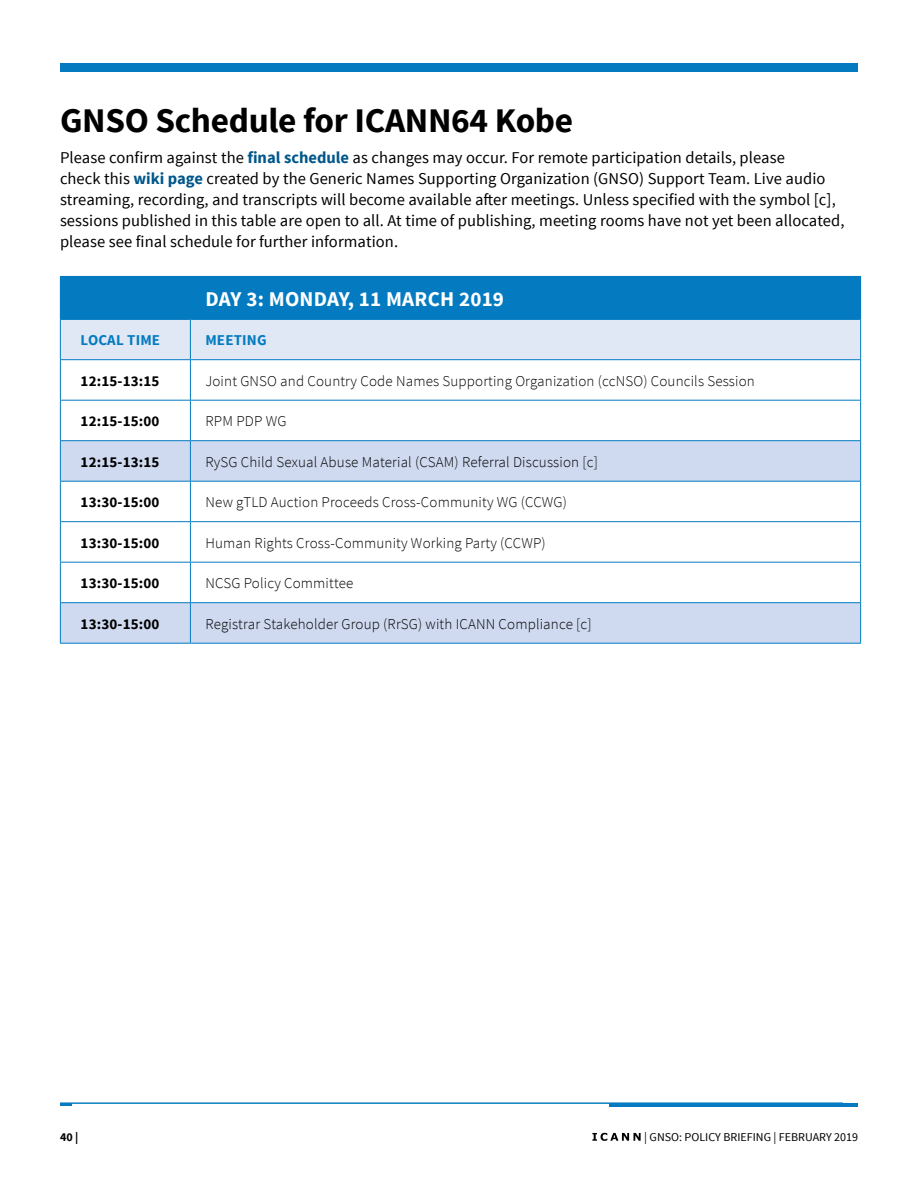
<style>
.page{position:relative;width:918px;height:1188px;background:#fff}
.page>*{position:absolute;margin:0;border:0;box-sizing:border-box;transform-origin:0 0}
.t1{font:700 34.5px "Source Sans Pro";letter-spacing:-.01em;color:#000}
.t2{font:700 21px "Source Sans Pro";letter-spacing:.01em;color:#fff}
.t3{font:16.5px/21px "Source Sans Pro";letter-spacing:.005em;color:#000}
.t4{font:300 15px "Source Sans Pro";letter-spacing:.01em;color:#000}
.t5{font:700 15px "Source Sans Pro";letter-spacing:.01em;color:#000}
.t6{font:700 15px "Source Sans Pro";letter-spacing:.01em;color:#047bc1}
.t7{font:12px "Source Sans Pro";color:#000}
.t8{font:700 12px "Source Sans Pro";color:#000}
.s1{font-weight:700;color:#01578b}
</style>
<div class="page">
<svg style="left:592px;top:1133px;width:49px;height:8px"></svg>
<svg style="left:60px;top:1104px;width:11px;height:2px"></svg>
<hr style="left:60px;top:1103px;width:783px;height:1px;background:#047bc1">
<hr style="left:610px;top:1103px;width:248px;height:3px;background:#047bc1">
<div style="left:60px;top:63px;width:798px;height:9px;background:#047bc1"></div>
<div style="left:60px;top:276px;width:130px;height:43px;background:#047bc1"></div>
<div style="left:190px;top:276px;width:671px;height:43px;background:#047bc1"></div>
<div style="left:61px;top:320px;width:799px;height:39px;background:#e0e7f5"></div>
<svg style="left:61px;top:441px;width:799px;height:202px"></svg>
<hr style="left:60px;top:319px;width:1px;height:40px;background:#047bc1">
<hr style="left:190px;top:320px;width:1px;height:39px;background:#047bc1">
<hr style="left:860px;top:319px;width:1px;height:40px;background:#047bc1">
<hr style="left:60px;top:359px;width:130px;height:1px;background:#047bc1">
<hr style="left:60px;top:360px;width:1px;height:40px;background:#047bc1">
<hr style="left:190px;top:359px;width:671px;height:1px;background:#047bc1">
<hr style="left:190px;top:360px;width:1px;height:40px;background:#047bc1">
<hr style="left:860px;top:360px;width:1px;height:40px;background:#047bc1">
<hr style="left:60px;top:400px;width:130px;height:1px;background:#047bc1">
<hr style="left:60px;top:401px;width:1px;height:39px;background:#047bc1">
<hr style="left:190px;top:400px;width:671px;height:1px;background:#047bc1">
<hr style="left:190px;top:401px;width:1px;height:39px;background:#047bc1">
<hr style="left:860px;top:401px;width:1px;height:39px;background:#047bc1">
<hr style="left:60px;top:440px;width:130px;height:1px;background:#047bc1">
<hr style="left:60px;top:441px;width:1px;height:40px;background:#047bc1">
<hr style="left:190px;top:440px;width:671px;height:1px;background:#047bc1">
<hr style="left:190px;top:441px;width:1px;height:40px;background:#047bc1">
<hr style="left:860px;top:441px;width:1px;height:40px;background:#047bc1">
<hr style="left:60px;top:481px;width:130px;height:1px;background:#047bc1">
<hr style="left:60px;top:482px;width:1px;height:39px;background:#047bc1">
<hr style="left:190px;top:481px;width:671px;height:1px;background:#047bc1">
<hr style="left:190px;top:482px;width:1px;height:39px;background:#047bc1">
<hr style="left:860px;top:482px;width:1px;height:39px;background:#047bc1">
<hr style="left:60px;top:521px;width:130px;height:1px;background:#047bc1">
<hr style="left:60px;top:522px;width:1px;height:40px;background:#047bc1">
<hr style="left:190px;top:521px;width:671px;height:1px;background:#047bc1">
<hr style="left:190px;top:522px;width:1px;height:40px;background:#047bc1">
<hr style="left:860px;top:522px;width:1px;height:40px;background:#047bc1">
<hr style="left:60px;top:562px;width:130px;height:1px;background:#047bc1">
<hr style="left:60px;top:563px;width:1px;height:39px;background:#047bc1">
<hr style="left:190px;top:562px;width:671px;height:1px;background:#047bc1">
<hr style="left:190px;top:563px;width:1px;height:39px;background:#047bc1">
<hr style="left:860px;top:563px;width:1px;height:39px;background:#047bc1">
<hr style="left:60px;top:602px;width:130px;height:1px;background:#047bc1">
<hr style="left:60px;top:603px;width:1px;height:40px;background:#047bc1">
<hr style="left:190px;top:602px;width:671px;height:1px;background:#047bc1">
<hr style="left:190px;top:603px;width:1px;height:40px;background:#047bc1">
<hr style="left:860px;top:603px;width:1px;height:40px;background:#047bc1">
<hr style="left:60px;top:643px;width:130px;height:1px;background:#047bc1">
<hr style="left:190px;top:643px;width:671px;height:1px;background:#047bc1">
<hr style="left:61px;top:318px;width:129px;height:2px;background:#047bc1">
<hr style="left:190px;top:318px;width:670px;height:2px;background:#047bc1">
<h1 class="t1" style="left:60px;top:98px;width:515px">GNSO Schedule for ICANN64 Kobe</h1>
<p class="t3" style="left:60px;top:147px;width:786px">Please confirm against the <span class="s1">final schedule</span> as changes may occur. For remote participation details, please<br>check this <span class="s1">wiki page</span> created by the Generic Names Supporting Organization (GNSO) Support Team. Live audio streaming, recording, and transcripts will become available after meetings. Unless specified with the symbol [c], sessions published in this table are open to all. At time of publishing, meeting rooms have not yet been allocated, please see final schedule for further information.</p>
<p class="t2" style="left:205px;top:285px;width:300px">DAY 3: MONDAY, 11 MARCH 2019</p>
<p class="t6" style="left:81px;top:330px;width:81px">LOCAL TIME</p>
<p class="t6" style="left:205px;top:330px;width:63px">MEETING</p>
<p class="t5" style="left:81px;top:371px;width:80px">12:15-13:15</p>
<p class="t4" style="left:205px;top:371px;width:551px">Joint GNSO and Country Code Names Supporting Organization (ccNSO) Councils Session</p>
<p class="t5" style="left:81px;top:411px;width:80px">12:15-15:00</p>
<p class="t4" style="left:205px;top:412px;width:83px">RPM PDP WG</p>
<p class="t5" style="left:81px;top:452px;width:80px">12:15-13:15</p>
<p class="t4" style="left:205px;top:452px;width:394px">RySG Child Sexual Abuse Material (CSAM) Referral Discussion [c]</p>
<p class="t5" style="left:81px;top:492px;width:80px">13:30-15:00</p>
<p class="t4" style="left:205px;top:493px;width:363px">New gTLD Auction Proceeds Cross-Community WG (CCWG)</p>
<p class="t5" style="left:81px;top:533px;width:80px">13:30-15:00</p>
<p class="t4" style="left:205px;top:533px;width:342px">Human Rights Cross-Community Working Party (CCWP)</p>
<p class="t5" style="left:81px;top:573px;width:80px">13:30-15:00</p>
<p class="t4" style="left:205px;top:574px;width:149px">NCSG Policy Committee</p>
<p class="t5" style="left:81px;top:614px;width:80px">13:30-15:00</p>
<p class="t4" style="left:205px;top:614px;width:388px">Registrar Stakeholder Group (RrSG) with ICANN Compliance [c]</p>
<p class="t8" style="left:60px;top:1129px;width:20px">40 |</p>
<p class="t7" style="left:644px;top:1129px;width:215px">| GNSO: POLICY BRIEFING | FEBRUARY 2019</p>
</div>
